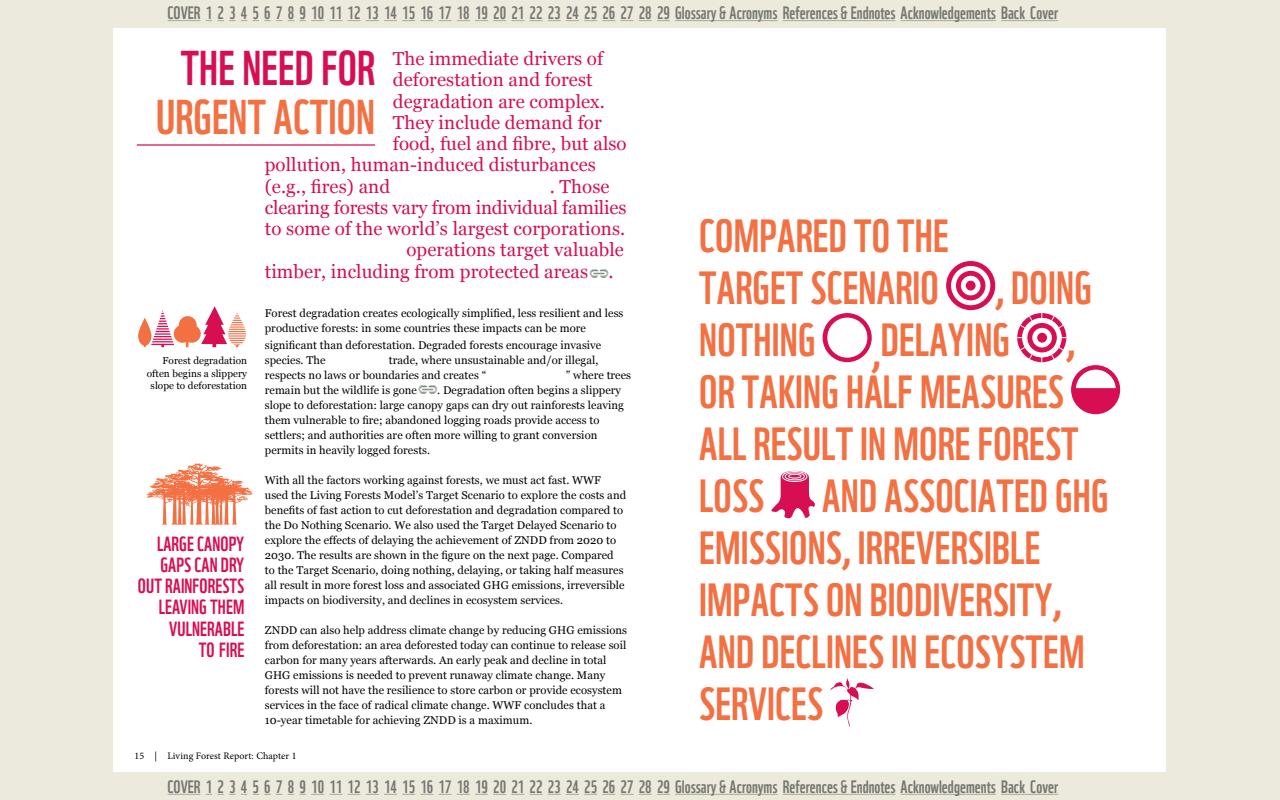
<style>
.page{position:relative;width:1280px;height:800px;background:#eceadc}
.page>*{position:absolute;margin:0;border:0;box-sizing:border-box;transform-origin:0 0}
.t1{font:47.5px "WWF";color:#f37043}
.t2{font:47.5px "WWF";color:#d70f52}
.t3{font:45.25px "WWF";letter-spacing:.005em;color:#f37043}
.t4{font:20px/21.2px "WWF";letter-spacing:.005em;color:#d70f52;text-align:right}
.t5{font:18.75px "Georgia";letter-spacing:.005em;color:#d70f52}
.t6{font:17.5px "WWF";color:#808285}
.t7{font:11.25px/15px "Georgia";letter-spacing:.005em;color:#000}
.t8{font:10px/12.5px "Georgia";letter-spacing:.005em;color:#000;text-align:right}
.t9{font:10px "Minion Pro";letter-spacing:.01em;color:#000}
</style>
<div class="page">
<div style="left:114px;top:28px;width:1052px;height:744px;background:#fff"></div>
<hr style="left:168px;top:20px;width:32px;height:1px;background:#bbb8b8">
<svg style="left:206px;top:20px;width:41px;height:1px"></svg>
<svg style="left:253px;top:20px;width:89px;height:1px"></svg>
<svg style="left:348px;top:20px;width:85px;height:1px"></svg>
<svg style="left:439px;top:20px;width:85px;height:1px"></svg>
<svg style="left:530px;top:20px;width:85px;height:1px"></svg>
<svg style="left:621px;top:20px;width:49px;height:1px"></svg>
<hr style="left:675px;top:20px;width:103px;height:1px;background:#bbb8b8">
<hr style="left:783px;top:20px;width:112px;height:1px;background:#bbb8b8">
<hr style="left:901px;top:20px;width:95px;height:1px;background:#bbb8b8">
<hr style="left:1001px;top:20px;width:57px;height:1px;background:#bbb8b8">
<hr style="left:168px;top:794px;width:32px;height:1px;background:#bbb8b8">
<svg style="left:206px;top:794px;width:41px;height:1px"></svg>
<svg style="left:253px;top:794px;width:89px;height:1px"></svg>
<svg style="left:348px;top:794px;width:85px;height:1px"></svg>
<svg style="left:439px;top:794px;width:85px;height:1px"></svg>
<svg style="left:530px;top:794px;width:85px;height:1px"></svg>
<svg style="left:621px;top:794px;width:49px;height:1px"></svg>
<hr style="left:675px;top:794px;width:103px;height:1px;background:#bbb8b8">
<hr style="left:783px;top:794px;width:112px;height:1px;background:#bbb8b8">
<hr style="left:901px;top:794px;width:95px;height:1px;background:#bbb8b8">
<hr style="left:1001px;top:794px;width:57px;height:1px;background:#bbb8b8">
<svg style="left:590px;top:269px;width:18px;height:9px"></svg>
<svg style="left:418px;top:385px;width:19px;height:9px"></svg>
<svg style="left:138px;top:306px;width:108px;height:41px"></svg>
<svg style="left:946px;top:261px;width:49px;height:49px"></svg>
<svg style="left:951px;top:266px;width:39px;height:39px"></svg>
<div style="left:956px;top:271px;width:29px;height:29px;background:#d70f52;border-radius:50%"></div>
<svg style="left:961px;top:276px;width:20px;height:19px"></svg>
<svg style="left:823px;top:313px;width:49px;height:49px"></svg>
<div style="left:827px;top:318px;width:40px;height:40px;background:#fff;border-radius:50%"></div>
<svg style="left:1017px;top:313px;width:50px;height:50px"></svg>
<svg style="left:1071px;top:365px;width:49px;height:49px"></svg>
<div style="left:1076px;top:370px;width:40px;height:40px;background:#fff;border-radius:50%"></div>
<svg style="left:1073px;top:388px;width:45px;height:25px"></svg>
<svg style="left:771px;top:471px;width:44px;height:48px"></svg>
<svg style="left:783px;top:472px;width:24px;height:9px"></svg>
<div style="left:782px;top:471px;width:25px;height:11px;border:1px solid #fff;border-radius:50%"></div>
<svg style="left:785px;top:473px;width:19px;height:7px"></svg>
<div style="left:785px;top:473px;width:20px;height:7px;border:1px solid #fff;border-radius:50%"></div>
<div style="left:788px;top:474px;width:13px;height:4px;border:1px solid #fff;border-radius:50%"></div>
<svg style="left:830px;top:678px;width:44px;height:49px"></svg>
<svg style="left:146px;top:463px;width:107px;height:62px"></svg>
<hr style="left:137px;top:144px;width:238px;height:2px;background:#d70f52">
<h3 class="t6" style="left:168px;top:-1px;width:892px">COVER 1 2 3 4 5 6 7 8 9 10 11 12 13 14 15 16 17 18 19 20 21 22 23 24 25 26 27 28 29 GLOSSARY &amp; ACRONYMS REFERENCES &amp; ENDNOTES ACKNOWLEDGEMENTS BACK COVER</h3>
<h1 class="t2" style="left:181px;top:31px;width:159px">THE NEED FOR</h1>
<h1 class="t1" style="left:156px;top:80px;width:39px">URGENT</h1>
<h1 class="t1" style="left:274px;top:80px;width:37px">ACTION</h1>
<h3 class="t5" style="left:393px;top:48px;width:212px">The immediate drivers of</h3>
<h3 class="t5" style="left:393px;top:69px;width:201px">deforestation and forest</h3>
<h3 class="t5" style="left:393px;top:91px;width:214px">degradation are complex.</h3>
<h3 class="t5" style="left:393px;top:112px;width:210px">They include demand for</h3>
<h3 class="t5" style="left:393px;top:133px;width:235px">food, fuel and fibre, but also</h3>
<h3 class="t5" style="left:265px;top:154px;width:333px">pollution, human-induced disturbances</h3>
<h3 class="t5" style="left:265px;top:176px;width:127px">(e.g., fires) and</h3>
<h3 class="t5" style="left:550px;top:176px;width:61px">. Those</h3>
<h3 class="t5" style="left:265px;top:197px;width:363px">clearing forests vary from individual families</h3>
<h3 class="t5" style="left:265px;top:218px;width:362px">to some of the world’s largest corporations.</h3>
<h3 class="t5" style="left:406px;top:239px;width:219px">operations target valuable</h3>
<h3 class="t5" style="left:265px;top:261px;width:350px">timber, including from protected areas .</h3>
<p class="t7" style="left:265px;top:305px;width:360px">Forest degradation creates ecologically simplified, less resilient and less productive forests: in some countries these impacts can be more</p>
<p class="t7" style="left:265px;top:337px;width:338px">significant than deforestation. Degraded forests encourage invasive species. The</p>
<p class="t7" style="left:265px;top:352px;width:335px;text-indent:124px">trade, where unsustainable and/or illegal, respects no laws or boundaries and creates “</p>
<p class="t8" style="left:147px;top:354px;width:102px">Forest degradation often begins a slippery slope to deforestation</p>
<p class="t7" style="left:566px;top:367px;width:67px">” where trees</p>
<p class="t7" style="left:265px;top:382px;width:154px">remain but the wildlife is gone</p>
<p class="t7" style="left:265px;top:382px;width:360px;text-indent:172px">. Degradation often begins a slippery slope to deforestation: large canopy gaps can dry out rainforests leaving them vulnerable to fire; abandoned logging roads provide access to settlers; and authorities are often more willing to grant conversion permits in heavily logged forests.</p>
<p class="t7" style="left:265px;top:472px;width:363px">With all the factors working against forests, we must act fast. WWF used the Living Forests Model’s Target Scenario to explore the costs and benefits of fast action to cut deforestation and degradation compared to the Do Nothing Scenario. We also used the Target Delayed Scenario to explore the effects of delaying the achievement of ZNDD from 2020 to 2030. The results are shown in the figure on the next page. Compared to the Target Scenario, doing nothing, delaying, or taking half measures all result in more forest loss and associated GHG emissions, irreversible impacts on biodiversity, and declines in ecosystem services.</p>
<p class="t7" style="left:265px;top:622px;width:364px">ZNDD can also help address climate change by reducing GHG emissions from deforestation: an area deforested today can continue to release soil carbon for many years afterwards. An early peak and decline in total GHG emissions is needed to prevent runaway climate change. Many forests will not have the resilience to store carbon or provide ecosystem services in the face of radical climate change. WWF concludes that a 10-year timetable for achieving ZNDD is a maximum.</p>
<h3 class="t4" style="left:138px;top:531px;width:108px">LARGE CANOPY<br>GAPS CAN DRY<br>OUT RAINFORESTS<br>LEAVING THEM<br>VULNERABLE<br>TO FIRE</h3>
<p class="t9" style="left:135px;top:749px;width:163px">15 | Living Forest Report: Chapter 1</p>
<h2 class="t3" style="left:699px;top:200px;width:36px">COMPARED</h2>
<h2 class="t3" style="left:854px;top:200px;width:61px">TO THE</h2>
<h2 class="t3" style="left:699px;top:252px;width:36px">TARGET</h2>
<h2 class="t3" style="left:811px;top:252px;width:33px">SCENARIO</h2>
<h2 class="t3" style="left:995px;top:252px;width:33px">, DOING</h2>
<h2 class="t3" style="left:699px;top:304px;width:18px">NOTHING</h2>
<h2 class="t3" style="left:872px;top:304px;width:26px">,DELAYING</h2>
<h2 class="t3" style="left:1067px;top:304px;width:10px">,</h2>
<h2 class="t3" style="left:699px;top:356px;width:60px">OR TAKING</h2>
<h2 class="t3" style="left:846px;top:356px;width:17px">HALF</h2>
<h2 class="t3" style="left:920px;top:356px;width:19px">MEASURES</h2>
<h2 class="t3" style="left:699px;top:408px;width:72px">ALL RESULT</h2>
<h2 class="t3" style="left:860px;top:408px;width:53px">IN MORE</h2>
<h2 class="t3" style="left:978px;top:408px;width:18px">FOREST</h2>
<h2 class="t3" style="left:699px;top:460px;width:17px">LOSS</h2>
<h2 class="t3" style="left:822px;top:460px;width:80px">AND ASSOCIATED</h2>
<h2 class="t3" style="left:1055px;top:460px;width:55px">GHG</h2>
<h2 class="t3" style="left:699px;top:512px;width:17px">EMISSIONS</h2>
<h2 class="t3" style="left:842px;top:512px;width:32px">, IRREVERSIBLE</h2>
<h2 class="t3" style="left:699px;top:564px;width:18px">IMPACTS</h2>
<h2 class="t3" style="left:826px;top:564px;width:60px">ON BIODIVERSITY</h2>
<h2 class="t3" style="left:1053px;top:564px;width:10px">,</h2>
<h2 class="t3" style="left:699px;top:617px;width:79px">AND DECLINES</h2>
<h2 class="t3" style="left:891px;top:617px;width:52px">IN ECOSYSTEM</h2>
<h2 class="t3" style="left:699px;top:669px;width:17px">SERVICES</h2>
<h3 class="t6" style="left:168px;top:773px;width:892px">COVER 1 2 3 4 5 6 7 8 9 10 11 12 13 14 15 16 17 18 19 20 21 22 23 24 25 26 27 28 29 GLOSSARY &amp; ACRONYMS REFERENCES &amp; ENDNOTES ACKNOWLEDGEMENTS BACK COVER</h3>
</div>
